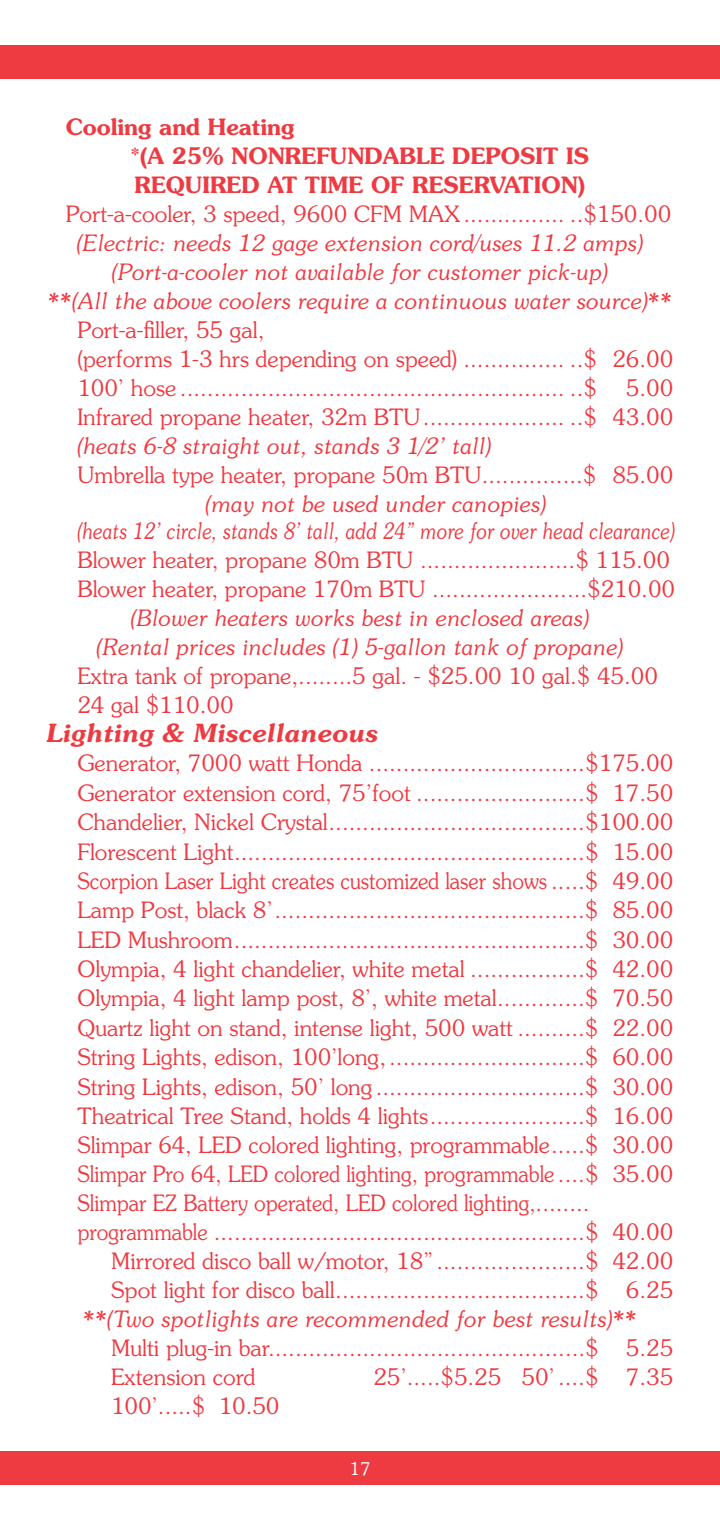
<style>
.page{position:relative;width:720px;height:1530px;background:#fff}
.page>*{position:absolute;margin:0;border:0;box-sizing:border-box;transform-origin:0 0}
.t1{font:italic 600 25px "Souvenir";color:#ee3a41}
.t2{font:300 22.5px/29px "Souvenir";color:#ee3a41}
.t3{font:italic 300 22.5px/29px "Souvenir";color:#ee3a41;text-align:center}
.t4{font:300 22.5px "Souvenir";color:#ee3a41;scale:.92 1}
.t5{font:600 22.5px/29px "Souvenir";color:#ee3a41}
.t6{font:300 17.5px "Souvenir";color:#fff}
</style>
<div class="page">
<div style="left:0;top:45px;width:720px;height:34px;background:#ee3a41"></div>
<div style="left:0;top:1451px;width:720px;height:34px;background:#ee3a41"></div>
<p class="t5" style="left:131px;top:112px;width:460px;text-indent:-65px">Cooling and Heating<br>*(A 25% NONREFUNDABLE DEPOSIT IS<br>REQUIRED AT TIME OF RESERVATION)</p>
<p class="t2" style="left:66px;top:198px;width:607px">Port-a-cooler, 3 speed, 9600 CFM MAX ............... ..$150.00</p>
<p class="t3" style="left:48px;top:228px;width:626px">(Electric: needs 12 gage extension cord/uses 11.2 amps) (Port-a-cooler not available for customer pick-up)<br>**(All the above coolers require a continuous water source)**</p>
<p class="t2" style="left:77px;top:314px;width:597px">Port-a-filler, 55 gal,<br>(performs 1-3 hrs depending on speed) ............... ..$ 26.00<br>100’ hose ......................................................... ..$</p>
<p class="t2" style="left:77px;top:372px;width:597px;text-align:right">5.00<br>Infrared propane heater, 32m BTU..................... ..$ 43.00</p>
<p class="t3" style="left:77px;top:431px;width:415px">(heats 6-8 straight out, stands 3 1/2’ tall)</p>
<p class="t2" style="left:77px;top:459px;width:597px">Umbrella type heater, propane 50m BTU...............$ 85.00</p>
<p class="t3" style="left:77px;top:489px;width:599px;line-height:27.5px">(may not be used under canopies)<br>(heats 12’ circle, stands 8’ tall, add 24” more for over head clearance)</p>
<p class="t2" style="left:77px;top:545px;width:599px">Blower heater, propane 80m BTU .......................$ 115.00<br>Blower heater, propane 170m BTU .......................$210.00</p>
<p class="t3" style="left:97px;top:603px;width:528px">(Blower heaters works best in enclosed areas) (Rental prices includes (1) 5-gallon tank of propane)</p>
<p class="t2" style="left:77px;top:661px;width:582px">Extra tank of propane,........5 gal. - $25.00 10 gal.$ 45.00<br>24 gal $110.00</p>
<p class="t1" style="left:45px;top:717px;width:334px">Lighting &amp; Miscellaneous</p>
<p class="t2" style="left:77px;top:748px;width:597px">Generator, 7000 watt Honda ................................$175.00</p>
<p class="t2" style="left:77px;top:778px;width:597px">Generator extension cord, 75’foot .........................$ 17.50</p>
<p class="t2" style="left:77px;top:807px;width:597px">Chandelier, Nickel Crystal......................................$100.00</p>
<p class="t2" style="left:77px;top:836px;width:597px">Florescent Light....................................................$ 15.00</p>
<p class="t4" style="left:77px;top:867px;width:649px">Scorpion Laser Light creates customized laser shows .....$ 49.00</p>
<p class="t2" style="left:77px;top:895px;width:597px">Lamp Post, black 8’..............................................$ 85.00</p>
<p class="t2" style="left:77px;top:925px;width:597px">LED Mushroom....................................................$ 30.00</p>
<p class="t2" style="left:77px;top:954px;width:597px">Olympia, 4 light chandelier, white metal .................$ 42.00</p>
<p class="t2" style="left:77px;top:983px;width:597px">Olympia, 4 light lamp post, 8’, white metal.............$ 70.50</p>
<p class="t2" style="left:77px;top:1013px;width:597px">Quartz light on stand, intense light, 500 watt ..........$ 22.00</p>
<p class="t2" style="left:77px;top:1042px;width:597px">String Lights, edison, 100’long,.............................$ 60.00</p>
<p class="t2" style="left:77px;top:1072px;width:597px">String Lights, edison, 50’ long ...............................$ 30.00</p>
<p class="t2" style="left:77px;top:1101px;width:597px">Theatrical Tree Stand, holds 4 lights.......................$ 16.00</p>
<p class="t2" style="left:77px;top:1130px;width:597px">Slimpar 64, LED colored lighting, programmable.....$ 30.00</p>
<p class="t4" style="left:77px;top:1160px;width:649px">Slimpar Pro 64, LED colored lighting, programmable ....$ 35.00</p>
<p class="t4" style="left:77px;top:1189px;width:558px">Slimpar EZ Battery operated, LED colored lighting,........</p>
<p class="t4" style="left:77px;top:1218px;width:649px">programmable .......................................................$ 40.00</p>
<p class="t2" style="left:111px;top:1246px;width:564px">Mirrored disco ball w/motor, 18” ......................$ 42.00</p>
<p class="t2" style="left:111px;top:1275px;width:564px">Spot light for disco ball.....................................$ 6.25</p>
<p class="t3" style="left:83px;top:1304px;width:556px">**(Two spotlights are recommended for best results)**</p>
<p class="t2" style="left:111px;top:1333px;width:564px">Multi plug-in bar...............................................$ 5.25<br>Extension cord</p>
<p class="t2" style="left:373px;top:1362px;width:301px">25’.....$5.25 50’....$ 7.35</p>
<p class="t2" style="left:111px;top:1391px;width:170px">100’.....$ 10.50</p>
<p class="t6" style="left:350px;top:1458px;width:23px">17</p>
</div>
